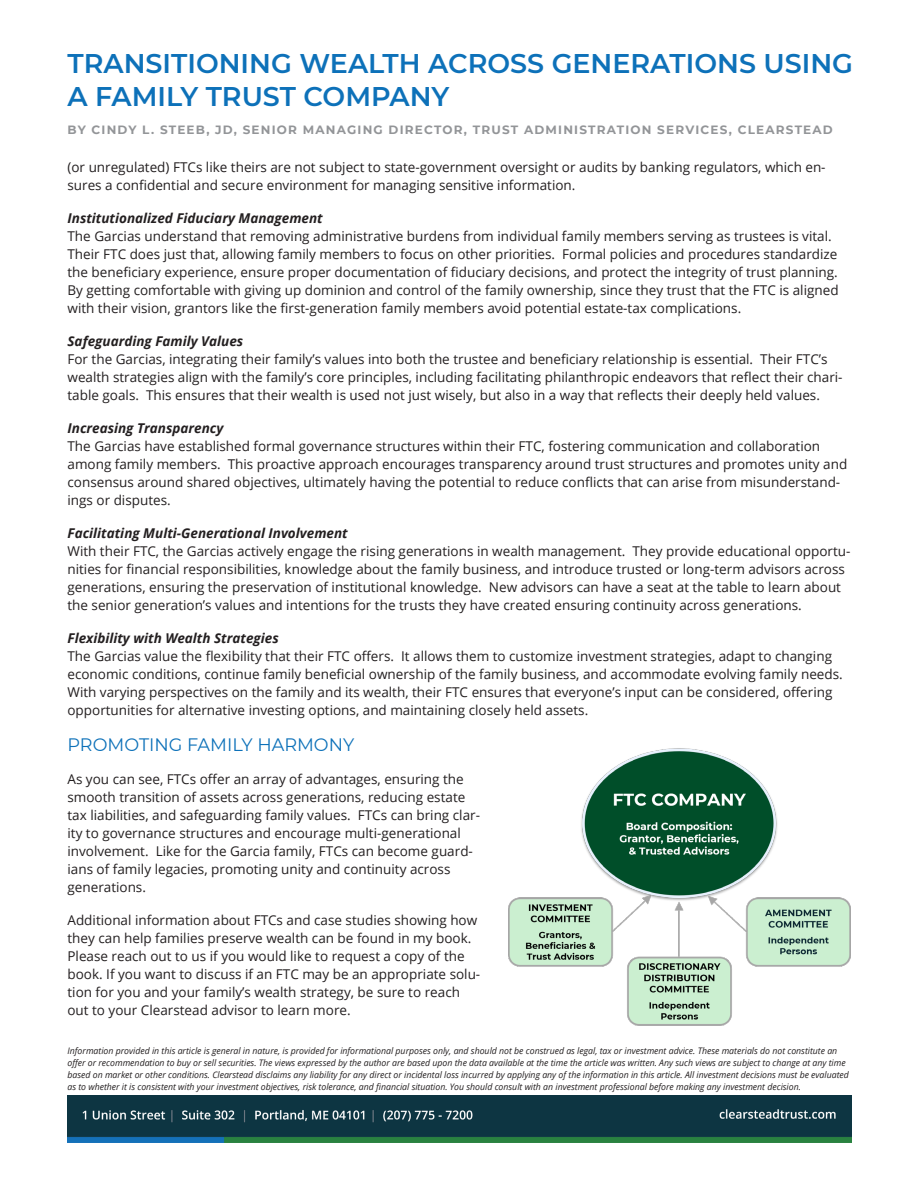
<style>
.page{position:relative;width:918px;height:1188px;background:#fff}
.page>*{position:absolute;margin:0;border:0;box-sizing:border-box;transform-origin:0 0}
.t1{font:600 27px/32.4px "Montserrat";color:#0d71b9}
.Main_Body_Paragraphs{font:18px "Montserrat";color:#0d71b9}
.Main_Body_Paragraphs-2{font:13.5px/18px "Open Sans";color:#231f20}
.Main_Body_Paragraphs-3{font:italic 700 13.5px "Open Sans";color:#231f20}
.t2{font:700 12px "Montserrat";letter-spacing:.1em;color:#939598}
.Main_Body_Paragraphs-4{font:italic 9px/12px "Open Sans";color:#231f20}
</style>
<div class="page">
<img style="left:68px;top:1095px;width:783px;height:47px">
<img style="left:509px;top:748px;width:342px;height:278px">
<p class="t1" style="left:68px;top:46px;width:787px">TRANSITIONING WEALTH ACROSS GENERATIONS USING<br>A FAMILY TRUST COMPANY</p>
<p class="t2" style="left:68px;top:121px;width:767px">BY CINDY L. STEEB, JD, SENIOR MANAGING DIRECTOR, TRUST ADMINISTRATION SERVICES, CLEARSTEAD</p>
<p class="Main_Body_Paragraphs-2" style="left:68px;top:158px;width:760px">(or unregulated) FTCs like theirs are not subject to state-government oversight or audits by banking regulators, which en&shy;sures a confidential and secure environment for managing sensitive information.</p>
<p class="Main_Body_Paragraphs-3" style="left:68px;top:209px;width:257px">Institutionalized Fiduciary Management</p>
<p class="Main_Body_Paragraphs-2" style="left:68px;top:227px;width:773px">The Garcias understand that removing administrative burdens from individual family members serving as trustees is vital.<br>Their FTC does just that, allowing family members to focus on other priorities. Formal policies and procedures standardize the beneficiary experience, ensure proper documentation of fiduciary decisions, and protect the integrity of trust planning.<br>By getting comfortable with giving up dominion and control of the family ownership, since they trust that the FTC is aligned with their vision, grantors like the first-generation family members avoid potential estate-tax complications.</p>
<p class="Main_Body_Paragraphs-3" style="left:68px;top:332px;width:177px">Safeguarding Family Values</p>
<p class="Main_Body_Paragraphs-2" style="left:68px;top:350px;width:777px">For the Garcias, integrating their family’s values into both the trustee and beneficiary relationship is essential. Their FTC’s wealth strategies align with the family’s core principles, including facilitating philanthropic endeavors that reflect their chari&shy;table goals. This ensures that their wealth is used not just wisely, but also in a way that reflects their deeply held values.</p>
<p class="Main_Body_Paragraphs-3" style="left:68px;top:419px;width:157px">Increasing Transparency</p>
<p class="Main_Body_Paragraphs-2" style="left:68px;top:437px;width:781px">The Garcias have established formal governance structures within their FTC, fostering communication and collaboration among family members. This proactive approach encourages transparency around trust structures and promotes unity and consensus around shared objectives, ultimately having the potential to reduce conflicts that can arise from misunderstand&shy;ings or disputes.</p>
<p class="Main_Body_Paragraphs-3" style="left:68px;top:524px;width:282px">Facilitating Multi-Generational Involvement</p>
<p class="Main_Body_Paragraphs-2" style="left:68px;top:542px;width:784px">With their FTC, the Garcias actively engage the rising generations in wealth management. They provide educational opportu&shy;nities for financial responsibilities, knowledge about the family business, and introduce trusted or long-term advisors across generations, ensuring the preservation of institutional knowledge. New advisors can have a seat at the table to learn about the senior generation’s values and intentions for the trusts they have created ensuring continuity across generations.</p>
<p class="Main_Body_Paragraphs-3" style="left:68px;top:629px;width:213px">Flexibility with Wealth Strategies</p>
<p class="Main_Body_Paragraphs-2" style="left:68px;top:647px;width:777px">The Garcias value the flexibility that their FTC offers. It allows them to customize investment strategies, adapt to changing economic conditions, continue family beneficial ownership of the family business, and accommodate evolving family needs.<br>With varying perspectives on the family and its wealth, their FTC ensures that everyone’s input can be considered, offering opportunities for alternative investing options, and maintaining closely held assets.</p>
<p class="Main_Body_Paragraphs" style="left:68px;top:733px;width:288px">PROMOTING FAMILY HARMONY</p>
<p class="Main_Body_Paragraphs-2" style="left:68px;top:770px;width:414px">As you can see, FTCs offer an array of advantages, ensuring the smooth transition of assets across generations, reducing estate tax liabilities, and safeguarding family values. FTCs can bring clar&shy;ity to governance structures and encourage multi-generational involvement. Like for the Garcia family, FTCs can become guard&shy;ians of family legacies, promoting unity and continuity across generations.</p>
<p class="Main_Body_Paragraphs-2" style="left:68px;top:911px;width:414px">Additional information about FTCs and case studies showing how they can help families preserve wealth can be found in my book.<br>Please reach out to us if you would like to request a copy of the book. If you want to discuss if an FTC may be an appropriate solu&shy;tion for you and your family’s wealth strategy, be sure to reach out to your Clearstead advisor to learn more.</p>
<p class="Main_Body_Paragraphs-4" style="left:68px;top:1045px;width:783px">Information provided in this article is general in nature, is provided for informational purposes only, and should not be construed as legal, tax or investment advice. These materials do not constitute an offer or recommendation to buy or sell securities. The views expressed by the author are based upon the data available at the time the article was written. Any such views are subject to change at any time based on market or other conditions. Clearstead disclaims any liability for any direct or incidental loss incurred by applying any of the information in this article. All investment decisions must be evaluated as to whether it is consistent with your investment objectives, risk tolerance, and financial situation. You should consult with an investment professional before making any investment decision.</p>
</div>
